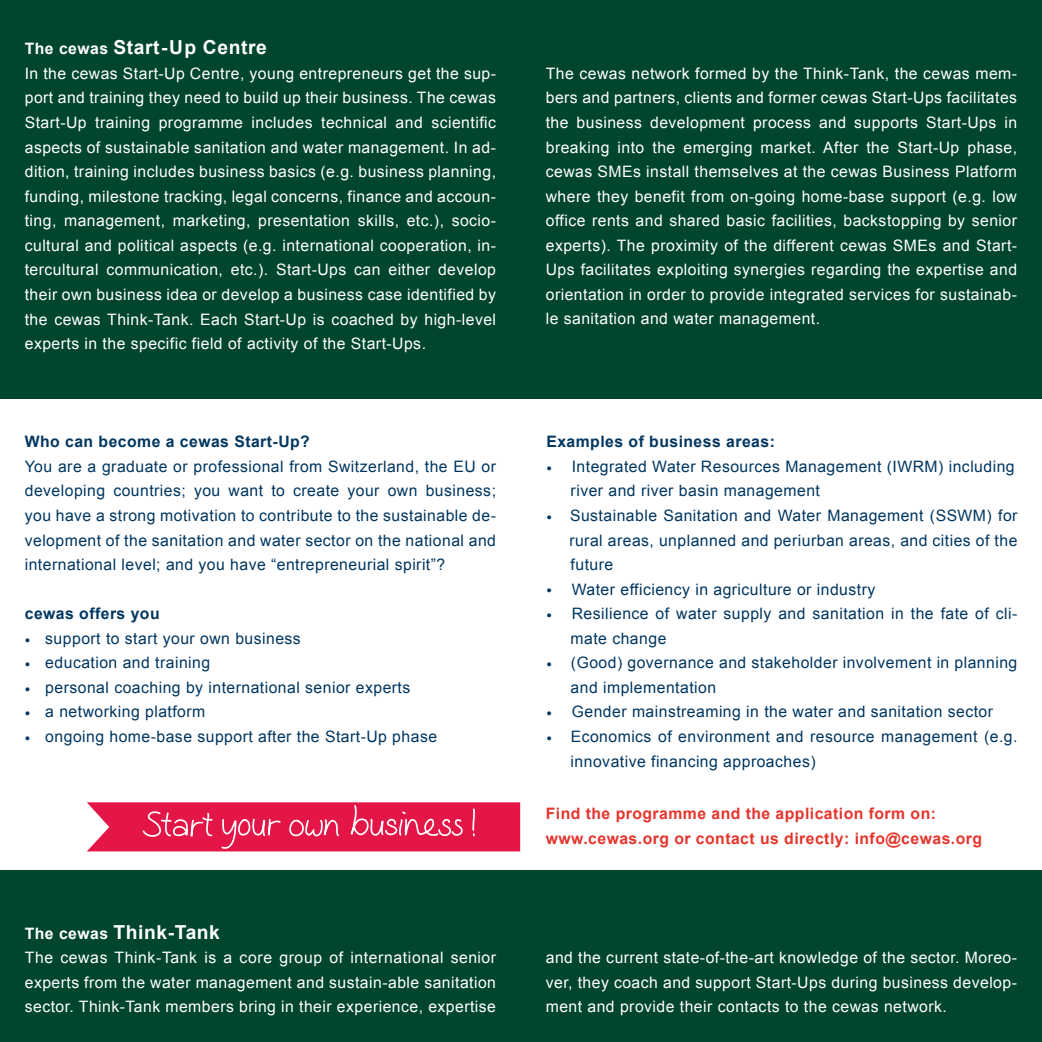
<style>
.page{position:relative;width:1042px;height:1042px;background:#004530}
.page>*{position:absolute;margin:0;border:0;box-sizing:border-box;transform-origin:0 0}
.t1{font:700 19.25px "Arial";letter-spacing:.03em;color:#fff}
.t2{font:15.75px/24.5px "Arial";letter-spacing:.03em;color:#fff;text-align:justify}
.t3{font:15.75px/24.5px "Arial";letter-spacing:.03em;color:#003660}
.t4{font:700 15.75px/24.5px "Arial";letter-spacing:.03em;color:#e5352c}
.t5{font:700 15.75px "Arial";letter-spacing:.03em;color:#003660}
.s1{font-size:15.75px}
</style>
<div class="page">
<div style="left:0;top:399px;width:1042px;height:470px;background:#fff"></div>
<svg style="left:87px;top:802px;width:433px;height:49px;background:#e62e5b"></svg>
<p class="t1" style="left:25px;top:35px;width:243px"><span class="s1">The cewas</span> Start-Up Centre</p>
<p class="t2" style="left:25px;top:61px;width:473px">In the cewas Start-Up Centre, young entrepreneurs get the sup&shy;port and training they need to build up their business. The cewas Start-Up training programme includes technical and scientific aspects of sustainable sanitation and water management. In ad&shy;dition, training includes business basics (e.g. business planning, funding, milestone tracking, legal concerns, finance and accoun&shy;ting, management, marketing, presentation skills, etc.), socio&shy;cultural and political aspects (e.g. international cooperation, in&shy;tercultural communication, etc.). Start-Ups can either develop their own business idea or develop a business case identified by the cewas Think-Tank. Each Start-Up is coached by high-level experts in the specific field of activity of the Start-Ups.</p>
<p class="t2" style="left:546px;top:61px;width:473px">The cewas network formed by the Think-Tank, the cewas mem&shy;bers and partners, clients and former cewas Start-Ups facilitates the business development process and supports Start-Ups in breaking into the emerging market. After the Start-Up phase, cewas SMEs install themselves at the cewas Business Platform where they benefit from on-going home-base support (e.g. low office rents and shared basic facilities, backstopping by senior experts). The proximity of the different cewas SMEs and Start-Ups facilitates exploiting synergies regarding the expertise and orientation in order to provide integrated services for sustainab&shy;le sanitation and water management.</p>
<p class="t5" style="left:25px;top:431px;width:287px">Who can become a cewas Start-Up?</p>
<p class="t3" style="left:25px;top:454px;width:473px;text-align:justify">You are a graduate or professional from Switzerland, the EU or developing countries; you want to create your own business; you have a strong motivation to contribute to the sustainable de&shy;velopment of the sanitation and water sector on the national and international level; and you have “entrepreneurial spirit”?</p>
<p class="t5" style="left:25px;top:603px;width:136px">cewas offers you</p>
<p class="t3" style="left:25px;top:626px;width:277px">• support to start your own business</p>
<p class="t3" style="left:25px;top:651px;width:187px">• education and training</p>
<p class="t3" style="left:25px;top:675px;width:387px">• personal coaching by international senior experts</p>
<p class="t3" style="left:25px;top:700px;width:182px">• a networking platform</p>
<p class="t3" style="left:25px;top:724px;width:414px">• ongoing home-base support after the Start-Up phase</p>
<p class="t5" style="left:546px;top:431px;width:230px">Examples of business areas:</p>
<p class="t3" style="left:571px;top:454px;width:445px;text-indent:-24px">• Integrated Water Resources Management (IWRM) including river and river basin management</p>
<p class="t3" style="left:569px;top:503px;width:450px;text-align:justify;text-indent:-23px">• Sustainable Sanitation and Water Management (SSWM) for rural areas, unplanned and periurban areas, and cities of the future</p>
<p class="t3" style="left:546px;top:577px;width:330px">• Water efficiency in agriculture or industry</p>
<p class="t3" style="left:571px;top:601px;width:448px;text-indent:-24px">• Resilience of water supply and sanitation in the fate of cli&shy;mate change</p>
<p class="t3" style="left:571px;top:651px;width:448px;text-indent:-24px">• (Good) governance and stakeholder involvement in planning and implementation</p>
<p class="t3" style="left:546px;top:700px;width:448px">• Gender mainstreaming in the water and sanitation sector</p>
<p class="t3" style="left:571px;top:724px;width:448px;text-indent:-24px">• Economics of environment and resource management (e.g. innovative financing approaches)</p>
<p class="t4" style="left:546px;top:802px;width:438px">Find the programme and the application form on: www.cewas.org or contact us directly: info@cewas.org</p>
<p class="t1" style="left:25px;top:919px;width:197px"><span class="s1">The cewas</span> Think-Tank</p>
<p class="t2" style="left:25px;top:945px;width:473px">The cewas Think-Tank is a core group of international senior experts from the water management and sustain-able sanitation sector. Think-Tank members bring in their experience, expertise</p>
<p class="t2" style="left:546px;top:945px;width:473px">and the current state-of-the-art knowledge of the sector. Moreo&shy;ver, they coach and support Start-Ups during business develop&shy;ment and provide their contacts to the cewas network.</p>
</div>
